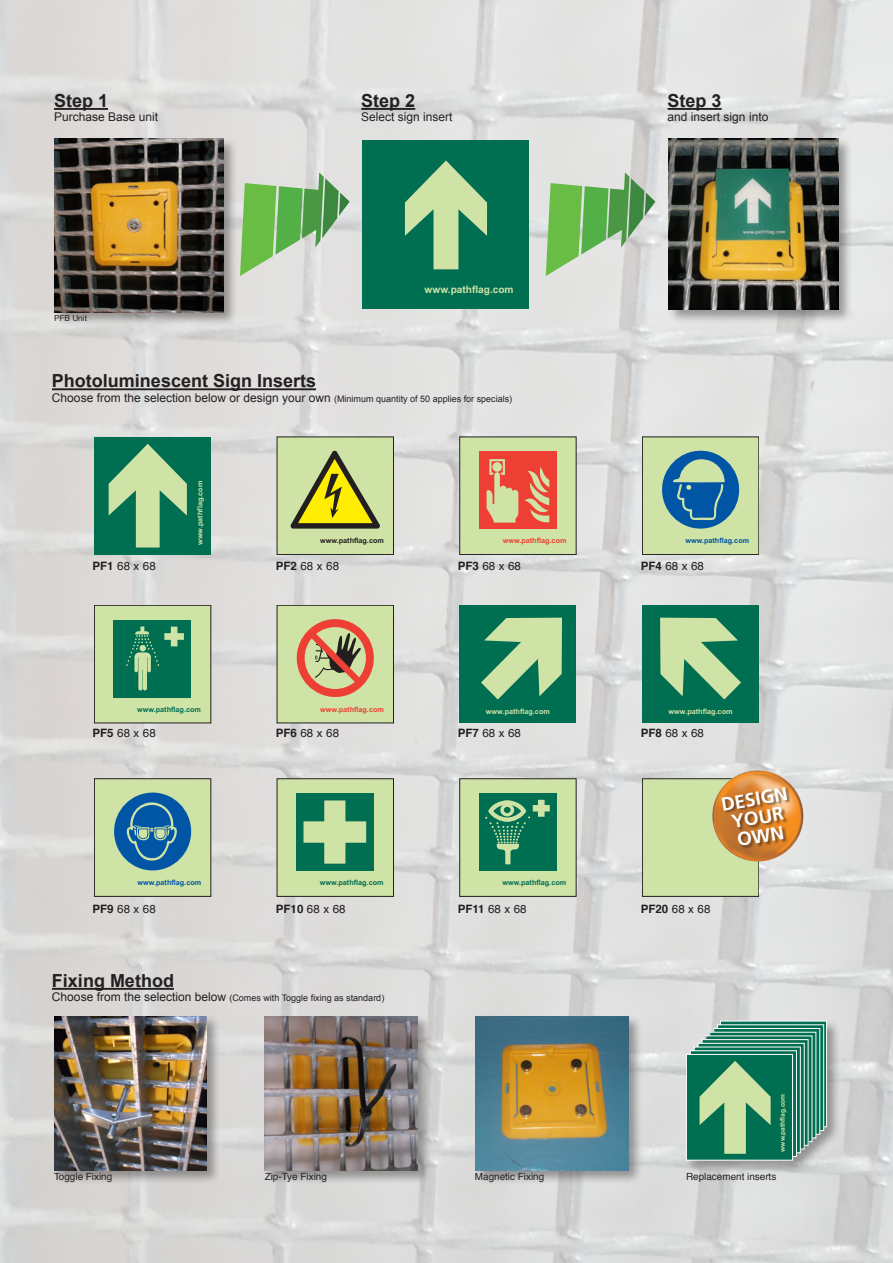
<style>
.page{position:relative;width:893px;height:1263px;background:#fff}
.page>*{position:absolute;margin:0;border:0;box-sizing:border-box;transform-origin:0 0}
.t1{font:700 18.9px "Frutiger LT Std";color:#fff}
.t2{font:700 18px "Arial";color:#231f20}
.t3{font:12px "Arial";color:#231f20}
.t4{font:11.55px "Helvetica";color:#231f20}
.t5{font:700 10.2px "Arial";color:#cfe3a6}
.t6{font:9.9px "Helvetica";color:#231f20}
.t7{font:9px "Arial";color:#231f20}
.t8{font:8.25px "Helvetica";color:#231f20}
.t9{font:700 7.35px "Arial";color:#006e51}
.t10{font:700 7.35px "Arial";color:#ee3f34}
.t11{font:700 7.35px "Arial";color:#0155a5}
.t12{font:700 7.35px "Arial";color:#cfe3a6}
.t13{font:700 7.35px "Arial";color:#231f20}
.t14{font:700 7.2px "Arial";color:#cfe3a6}
.t15{font:700 6.6px "Arial";color:#cfe3a6}
.s1{font-size:9px}
.s2{font-weight:700}
.s3{font-size:12px}
</style>
<div class="page">
<img style="left:0;top:0;width:893px;height:1263px">
<div style="left:52px;top:137px;width:186px;height:190px;background:#231f20;opacity:.4"></div>
<img style="left:54px;top:139px;width:170px;height:173px">
<hr style="left:54px;top:108px;width:54px;height:2px;background:#231f20">
<div style="left:363px;top:140px;width:166px;height:168px;background:#006e51"></div>
<svg style="left:405px;top:160px;width:82px;height:109px"></svg>
<hr style="left:361px;top:108px;width:54px;height:2px;background:#231f20">
<hr style="left:52px;top:388px;width:264px;height:2px;background:#231f20">
<hr style="left:52px;top:988px;width:122px;height:2px;background:#231f20">
<div style="left:667px;top:137px;width:186px;height:187px;background:#231f20;opacity:.4"></div>
<img style="left:669px;top:139px;width:169px;height:171px">
<hr style="left:668px;top:108px;width:54px;height:2px;background:#231f20">
<svg style="left:546px;top:172px;width:109px;height:104px;background:#9ac590"></svg>
<svg style="left:240px;top:172px;width:110px;height:104px;background:#9cc691"></svg>
<div style="left:94px;top:437px;width:117px;height:118px;background:#006e51"></div>
<svg style="left:109px;top:444px;width:78px;height:103px"></svg>
<div style="left:277px;top:437px;width:116px;height:117px;background:#cfe3a6"></div>
<div style="left:277px;top:437px;width:117px;height:118px;border:1px solid #231f20"></div>
<svg style="left:290px;top:451px;width:90px;height:78px"></svg>
<div style="left:460px;top:437px;width:116px;height:117px;background:#cfe3a6"></div>
<div style="left:479px;top:451px;width:77px;height:78px;background:#ee3f34"></div>
<svg style="left:524px;top:466px;width:25px;height:57px"></svg>
<svg style="left:487px;top:459px;width:31px;height:64px"></svg>
<div style="left:642px;top:437px;width:117px;height:117px;background:#cfe3a6"></div>
<div style="left:642px;top:437px;width:117px;height:118px;border:1px solid #231f20"></div>
<svg style="left:662px;top:451px;width:77px;height:78px"></svg>
<div style="left:460px;top:605px;width:116px;height:118px;background:#006e51"></div>
<svg style="left:481px;top:618px;width:81px;height:81px"></svg>
<div style="left:642px;top:605px;width:117px;height:118px;background:#006e51"></div>
<svg style="left:660px;top:618px;width:81px;height:81px"></svg>
<div style="left:94px;top:605px;width:117px;height:118px;background:#cfe3a6"></div>
<div style="left:94px;top:605px;width:117px;height:118px;border:1px solid #231f20"></div>
<div style="left:114px;top:620px;width:77px;height:77px;background:#006e51"></div>
<svg style="left:126px;top:626px;width:58px;height:64px"></svg>
<div style="left:277px;top:605px;width:116px;height:118px;background:#cfe3a6"></div>
<div style="left:277px;top:605px;width:117px;height:118px;border:1px solid #231f20"></div>
<svg style="left:297px;top:619px;width:77px;height:78px"></svg>
<div style="left:94px;top:779px;width:117px;height:117px;background:#cfe3a6"></div>
<div style="left:94px;top:778px;width:117px;height:118px;border:1px solid #231f20"></div>
<div style="left:114px;top:792px;width:77px;height:78px;background:#0155a5;border-radius:50%"></div>
<svg style="left:125px;top:797px;width:53px;height:64px"></svg>
<div style="left:277px;top:779px;width:116px;height:117px;background:#cfe3a6"></div>
<div style="left:277px;top:778px;width:117px;height:118px;border:1px solid #231f20"></div>
<div style="left:296px;top:793px;width:77px;height:78px;background:#006e51"></div>
<svg style="left:303px;top:800px;width:63px;height:64px"></svg>
<div style="left:460px;top:779px;width:116px;height:117px;background:#cfe3a6"></div>
<div style="left:479px;top:793px;width:77px;height:78px;background:#006e51"></div>
<svg style="left:485px;top:800px;width:65px;height:64px"></svg>
<div style="left:642px;top:779px;width:117px;height:117px;background:#cfe3a6"></div>
<div style="left:642px;top:778px;width:117px;height:118px;border:1px solid #231f20"></div>
<img style="left:712px;top:770px;width:91px;height:91px;border-radius:46px">
<div style="left:722px;top:787px;width:69px;height:62px;background:#231f20;opacity:.5"></div>
<div style="left:52px;top:1014px;width:170px;height:171px;background:#231f20;opacity:.4"></div>
<img style="left:54px;top:1016px;width:153px;height:154px">
<div style="left:263px;top:1014px;width:169px;height:171px;background:#231f20;opacity:.4"></div>
<img style="left:265px;top:1016px;width:153px;height:154px">
<div style="left:474px;top:1014px;width:170px;height:171px;background:#231f20;opacity:.4"></div>
<img style="left:476px;top:1016px;width:153px;height:154px">
<div style="left:685px;top:1019px;width:156px;height:156px;background:#231f20;opacity:.4"></div>
<div style="left:720px;top:1021px;width:107px;height:106px;border:1px solid #fff"></div>
<svg style="left:719px;top:1026px;width:103px;height:103px"></svg>
<div style="left:717px;top:1024px;width:107px;height:107px;border:1px solid #fff"></div>
<svg style="left:715px;top:1030px;width:103px;height:102px"></svg>
<div style="left:713px;top:1028px;width:107px;height:106px;border:1px solid #fff"></div>
<svg style="left:712px;top:1034px;width:102px;height:102px"></svg>
<svg style="left:708px;top:1038px;width:102px;height:102px"></svg>
<svg style="left:704px;top:1041px;width:102px;height:102px"></svg>
<div style="left:702px;top:1039px;width:106px;height:106px;border:1px solid #fff"></div>
<svg style="left:700px;top:1045px;width:102px;height:102px"></svg>
<div style="left:698px;top:1043px;width:106px;height:106px;border:1px solid #fff"></div>
<div style="left:690px;top:1051px;width:106px;height:105px;background:linear-gradient(to right,#0f755a,#0d7459)"></div>
<div style="left:690px;top:1050px;width:107px;height:107px;border:1px solid #fff"></div>
<div style="left:686px;top:1054px;width:106px;height:106px;background:#006e51"></div>
<div style="left:686px;top:1054px;width:107px;height:106px;border:1px solid #fff"></div>
<svg style="left:699px;top:1061px;width:72px;height:93px"></svg>
<svg style="left:737px;top:826px;width:47px;height:20px"></svg>
<p class="t2" style="left:54px;top:89px;width:56px">Step 1</p>
<p class="t3" style="left:54px;top:109px;width:106px">Purchase Base unit</p>
<p class="t8" style="left:54px;top:312px;width:35px">PFB Unit</p>
<p class="t2" style="left:361px;top:89px;width:56px">Step 2</p>
<p class="t3" style="left:361px;top:109px;width:93px">Select sign insert</p>
<p class="t5" style="left:425px;top:282px;width:91px">www.pathflag.com</p>
<p class="t2" style="left:52px;top:369px;width:266px">Photoluminescent Sign Inserts</p>
<p class="t3" style="left:52px;top:390px;width:462px">Choose from the selection below or design your own <span class="s1">(Minimum quantity of 50 applies for specials)</span></p>
<p class="t2" style="left:668px;top:89px;width:56px">Step 3</p>
<p class="t3" style="left:668px;top:109px;width:102px">and insert sign into</p>
<p class="t14" style="left:195px;top:545px;width:66px;rotate:-90deg">www.pathflag.com</p>
<p class="t13" style="left:320px;top:536px;width:65px">www.pathflag.com</p>
<p class="t10" style="left:503px;top:536px;width:65px">www.pathflag.com</p>
<p class="t11" style="left:685px;top:536px;width:65px">www.pathflag.com</p>
<p class="t4" style="left:93px;top:557px;width:65px"><span class="s2">PF1</span> 68 x 68</p>
<p class="t4" style="left:276px;top:557px;width:65px"><span class="s2">PF2</span> 68 x 68</p>
<p class="t4" style="left:458px;top:557px;width:65px"><span class="s2">PF3</span> 68 x 68</p>
<p class="t4" style="left:641px;top:557px;width:65px"><span class="s2">PF4</span> 68 x 68</p>
<p class="t9" style="left:137px;top:704px;width:65px">www.pathflag.com</p>
<p class="t10" style="left:320px;top:704px;width:65px">www.pathflag.com</p>
<p class="t12" style="left:486px;top:707px;width:65px">www.pathflag.com</p>
<p class="t12" style="left:669px;top:707px;width:65px">www.pathflag.com</p>
<p class="t4" style="left:93px;top:724px;width:65px"><span class="s2">PF5</span> 68 x 68</p>
<p class="t4" style="left:276px;top:724px;width:65px"><span class="s2">PF6</span> 68 x 68</p>
<p class="t4" style="left:458px;top:724px;width:65px"><span class="s2">PF7</span> 68 x 68</p>
<p class="t4" style="left:641px;top:724px;width:65px"><span class="s2">PF8</span> 68 x 68</p>
<p class="t1" style="left:720px;top:793px;width:69px;rotate:-9deg">DESIGN</p>
<p class="t1" style="left:730px;top:810px;width:54px;rotate:-9deg">YOUR</p>
<p class="t11" style="left:137px;top:878px;width:65px">www.pathflag.com</p>
<p class="t9" style="left:320px;top:878px;width:65px">www.pathflag.com</p>
<p class="t9" style="left:502px;top:878px;width:65px">www.pathflag.com</p>
<p class="t4" style="left:93px;top:900px;width:65px"><span class="s2">PF9</span> 68 x 68</p>
<p class="t4" style="left:276px;top:900px;width:71px"><span class="s2">PF10</span> 68 x 68</p>
<p class="t4" style="left:458px;top:900px;width:71px"><span class="s2">PF11</span> 68 x 68</p>
<p class="t4" style="left:641px;top:900px;width:71px"><span class="s2">PF20</span> 68 x 68</p>
<p class="t2" style="left:52px;top:969px;width:124px">Fixing Method</p>
<p class="t7" style="left:52px;top:992px;width:334px"><span class="s3">Choose from the selection below</span> (Comes with Toggle fixing as standard)</p>
<p class="t15" style="left:778px;top:1152px;width:59px;rotate:-90deg">www.pathflag.com</p>
<p class="t6" style="left:54px;top:1168px;width:60px">Toggle Fixing</p>
<p class="t6" style="left:265px;top:1168px;width:64px">Zip-Tye Fixing</p>
<p class="t6" style="left:475px;top:1168px;width:71px">Magnetic Fixing</p>
<p class="t6" style="left:686px;top:1168px;width:92px">Replacement inserts</p>
</div>
